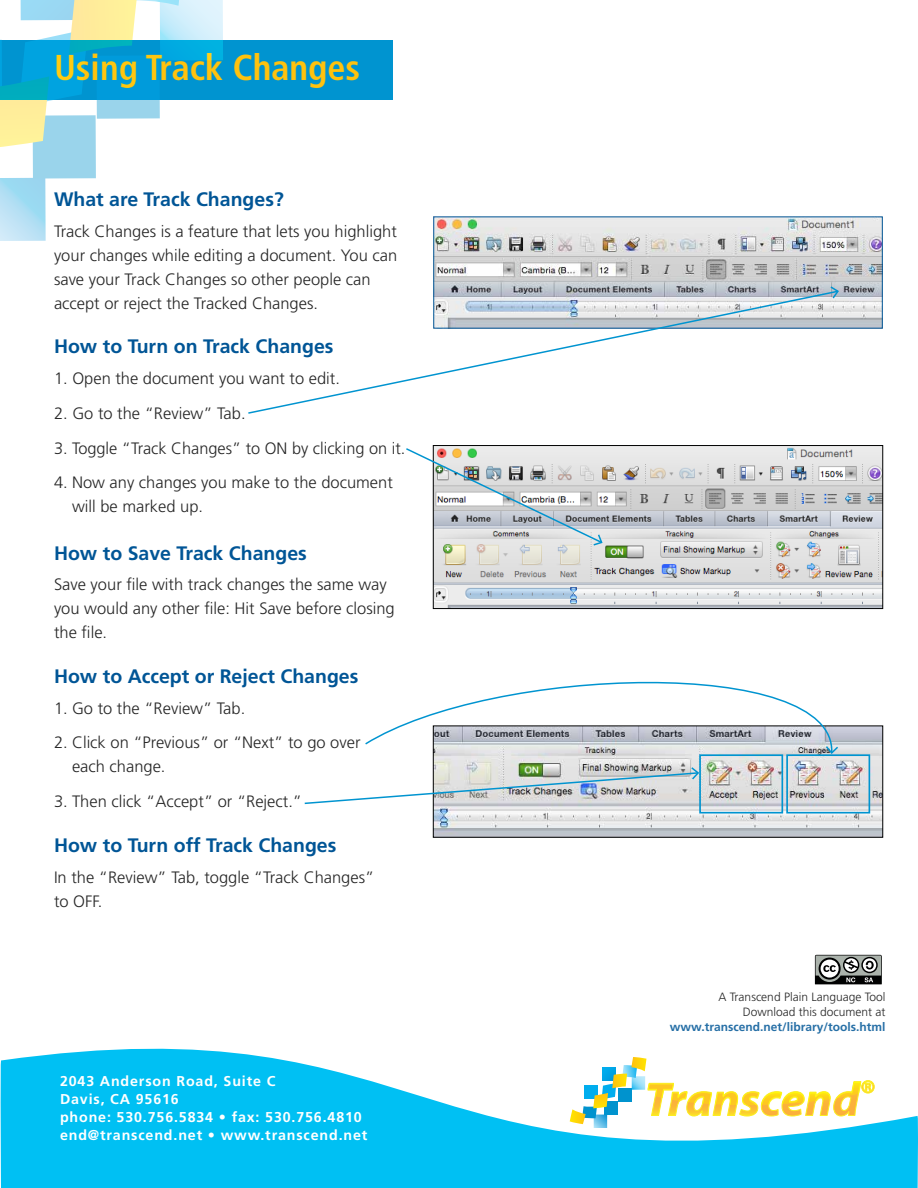
<style>
.page{position:relative;width:918px;height:1188px;background:#fff}
.page>*{position:absolute;margin:0;border:0;box-sizing:border-box;transform-origin:0 0}
.t1{font:700 condensed 36px "Frutiger";color:#ffc20e}
.t2{font:700 19.5px "Frutiger";color:#005596}
.t3{font:300 16.5px/24px "Frutiger";color:#262626}
.t4{font:700 14.25px/18px "Frutiger";letter-spacing:.06em;color:#fff}
.t5{font:300 12px/15px "Frutiger";color:#262626;text-align:right}
.t6{font:700 12px "Frutiger";color:#266fa6}
</style>
<div class="page">
<svg style="left:0;top:1048px;width:918px;height:140px;fill:#00c0f3"></svg>
<svg style="left:570px;top:1057px;width:304px;height:71px"></svg>
<div style="left:0;top:40px;width:393px;height:60px;background:#0094d0"></div>
<img style="left:435px;top:218px;width:446px;height:109px">
<svg style="left:0;top:178px;width:46px;height:63px;background:#afdef3"></svg>
<svg style="left:185px;top:0;width:38px;height:60px;background:#91dbf3"></svg>
<div style="left:33px;top:115px;width:63px;height:64px;background:#9ad4eb"></div>
<svg style="left:0;top:0;width:185px;height:149px"></svg>
<svg style="left:815px;top:955px;width:67px;height:29px;background:#727573"></svg>
<img style="left:435px;top:447px;width:446px;height:160px">
<div style="left:433px;top:445px;width:450px;height:164px;border:1px solid #000101"></div>
<img style="left:435px;top:727px;width:446px;height:109px">
<div style="left:433px;top:725px;width:450px;height:113px;border:1px solid #000101"></div>
<svg style="left:248px;top:290px;width:592px;height:124px"></svg>
<svg style="left:829px;top:285px;width:11px;height:15px"></svg>
<svg style="left:406px;top:447px;width:198px;height:100px"></svg>
<div style="left:699px;top:754px;width:84px;height:60px;border:2px solid #0094d0"></div>
<div style="left:786px;top:754px;width:84px;height:60px;border:2px solid #0094d0"></div>
<img style="left:304px;top:766px;width:396px;height:39px">
<svg style="left:365px;top:681px;width:472px;height:74px"></svg>
<svg style="left:824px;top:745px;width:16px;height:10px"></svg>
<h1 class="t1" style="left:54px;top:46px;width:308px">Using Track Changes</h1>
<p class="t2" style="left:54px;top:188px;width:231px">What are Track Changes?</p>
<p class="t3" style="left:54px;top:219px;width:345px">Track Changes is a feature that lets you highlight your changes while editing a document. You can save your Track Changes so other people can accept or reject the Tracked Changes.</p>
<p class="t2" style="left:54px;top:335px;width:281px">How to Turn on Track Changes</p>
<p class="t3" style="left:54px;top:366px;width:288px">1. Open the document you want to edit.</p>
<p class="t3" style="left:54px;top:401px;width:193px">2. Go to the “Review” Tab.</p>
<p class="t3" style="left:54px;top:436px;width:353px">3. Toggle “Track Changes” to ON by clicking on it.</p>
<p class="t3" style="left:72px;top:471px;width:322px;text-indent:-18px">4. Now any changes you make to the document will be marked up.</p>
<p class="t2" style="left:54px;top:541px;width:254px">How to Save Track Changes</p>
<p class="t3" style="left:54px;top:573px;width:342px">Save your file with track changes the same way you would any other file: Hit Save before closing the file.</p>
<p class="t2" style="left:54px;top:665px;width:306px">How to Accept or Reject Changes</p>
<p class="t3" style="left:54px;top:696px;width:193px">1. Go to the “Review” Tab.</p>
<p class="t3" style="left:72px;top:731px;width:290px;text-indent:-18px">2. Click on “Previous” or “Next” to go over each change.</p>
<p class="t3" style="left:54px;top:790px;width:250px">3. Then click “Accept” or “Reject.”</p>
<p class="t2" style="left:54px;top:834px;width:284px">How to Turn off Track Changes</p>
<p class="t3" style="left:54px;top:865px;width:322px">In the “Review” Tab, toggle “Track Changes” to OFF.</p>
<p class="t4" style="left:60px;top:1072px;width:309px">2043 Anderson Road, Suite C<br>Davis, CA 95616<br>phone: 530.756.5834 • fax: 530.756.4810 end@transcend.net • www.transcend.net</p>
<p class="t5" style="left:718px;top:990px;width:168px">A Transcend Plain Language Tool<br>Download this document at</p>
<p class="t6" style="left:670px;top:1020px;width:217px">www.transcend.net/library/tools.html</p>
</div>
